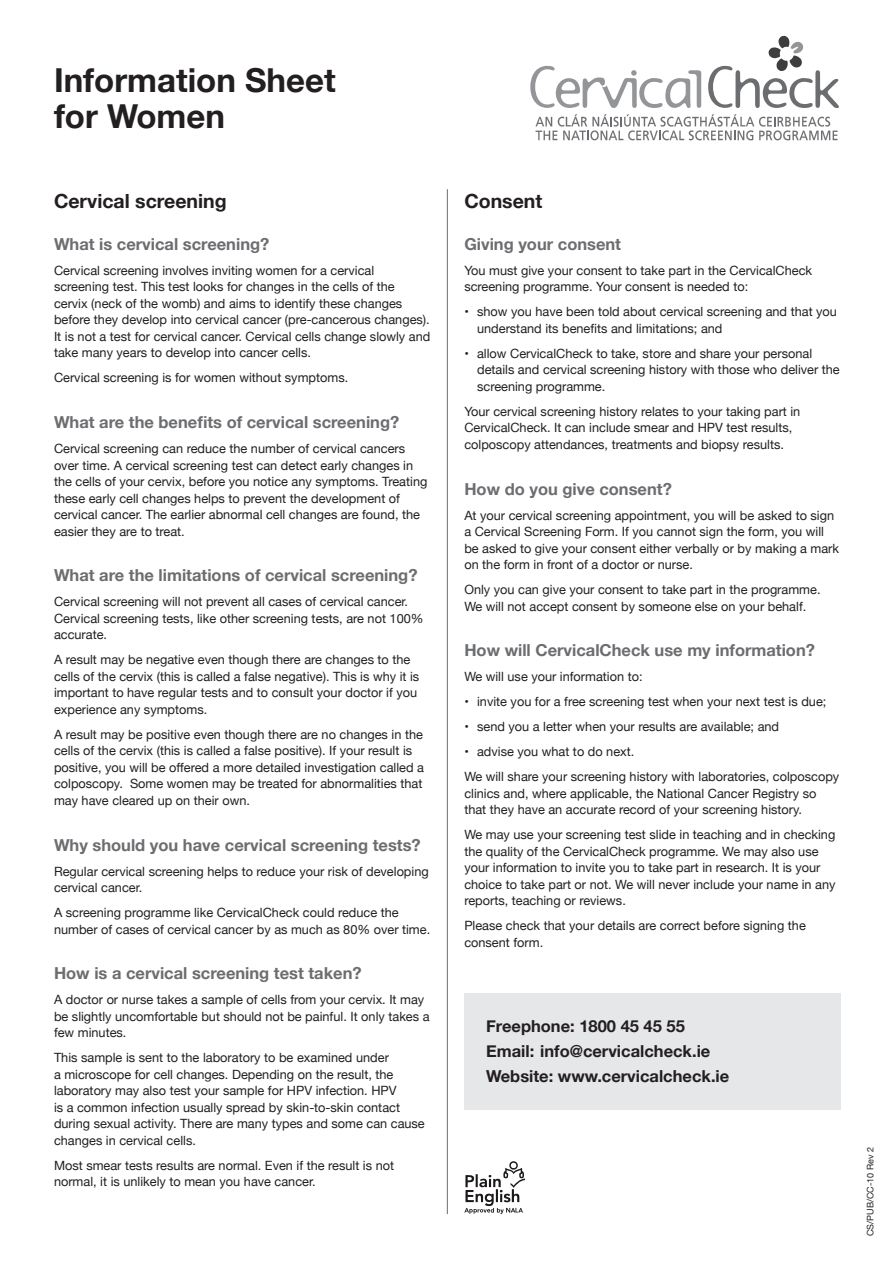
<style>
.page{position:relative;width:893px;height:1263px;background:#fff}
.page>*{position:absolute;margin:0;border:0;box-sizing:border-box;transform-origin:0 0}
.head_1{font:700 33px/36px "Helvetica Neue";color:#231f20}
.head_1-2{font:700 19.5px "Helvetica Neue";color:#231f20}
.head_1-3{font:700 16.5px "Helvetica Neue";color:#6c6d70}
.head_1-4{font:700 16.5px "Helvetica Neue";color:#231f20}
.body_text{font:12.75px/16.5px "Helvetica Neue";color:#231f20}
.bullets{font:12.75px/16.5px "Helvetica Neue";color:#231f20}
.body_text-2{font:9px "Helvetica Neue";color:#231f20}
</style>
<div class="page">
<svg style="left:530px;top:66px;width:171px;height:42px"></svg>
<svg style="left:708px;top:36px;width:131px;height:72px"></svg>
<svg style="left:536px;top:114px;width:301px;height:26px"></svg>
<hr style="left:447px;top:189px;width:1px;height:1025px;background:#6c6d70">
<div style="left:464px;top:994px;width:377px;height:116px;background:#e6e7e9"></div>
<svg style="left:464px;top:1161px;width:61px;height:53px"></svg>
<p class="head_1" style="left:54px;top:63px;width:283px">Information Sheet for Women</p>
<p class="head_1-2" style="left:54px;top:186px;width:174px">Cervical screening</p>
<p class="head_1-3" style="left:54px;top:231px;width:217px">What is cervical screening?</p>
<p class="body_text" style="left:54px;top:263px;width:378px">Cervical screening involves inviting women for a cervical screening test. This test looks for changes in the cells of the cervix (neck of the womb) and aims to identify these changes before they develop into cervical cancer (pre-cancerous changes).<br>It is not a test for cervical cancer. Cervical cells change slowly and take many years to develop into cancer cells.</p>
<p class="body_text" style="left:54px;top:370px;width:296px">Cervical screening is for women without symptoms.</p>
<p class="head_1-3" style="left:54px;top:409px;width:347px">What are the benefits of cervical screening?</p>
<p class="body_text" style="left:54px;top:441px;width:375px">Cervical screening can reduce the number of cervical cancers over time. A cervical screening test can detect early changes in the cells of your cervix, before you notice any symptoms. Treating these early cell changes helps to prevent the development of cervical cancer. The earlier abnormal cell changes are found, the easier they are to treat.</p>
<p class="head_1-3" style="left:54px;top:562px;width:365px">What are the limitations of cervical screening?</p>
<p class="body_text" style="left:54px;top:594px;width:371px">Cervical screening will not prevent all cases of cervical cancer.<br>Cervical screening tests, like other screening tests, are not 100% accurate.</p>
<p class="body_text" style="left:54px;top:652px;width:367px">A result may be negative even though there are changes to the cells of the cervix (this is called a false negative). This is why it is important to have regular tests and to consult your doctor if you experience any symptoms.</p>
<p class="body_text" style="left:54px;top:727px;width:372px">A result may be positive even though there are no changes in the cells of the cervix (this is called a false positive). If your result is positive, you will be offered a more detailed investigation called a colposcopy. Some women may be treated for abnormalities that may have cleared up on their own.</p>
<p class="head_1-3" style="left:54px;top:832px;width:368px">Why should you have cervical screening tests?</p>
<p class="body_text" style="left:54px;top:863px;width:376px">Regular cervical screening helps to reduce your risk of developing cervical cancer.</p>
<p class="body_text" style="left:54px;top:905px;width:378px">A screening programme like CervicalCheck could reduce the number of cases of cervical cancer by as much as 80% over time.</p>
<p class="head_1-3" style="left:54px;top:960px;width:309px">How is a cervical screening test taken?</p>
<p class="body_text" style="left:54px;top:992px;width:377px">A doctor or nurse takes a sample of cells from your cervix. It may be slightly uncomfortable but should not be painful. It only takes a few minutes.</p>
<p class="body_text" style="left:54px;top:1050px;width:372px">This sample is sent to the laboratory to be examined under<br>a microscope for cell changes. Depending on the result, the laboratory may also test your sample for HPV infection. HPV<br>is a common infection usually spread by skin-to-skin contact during sexual activity. There are many types and some can cause changes in cervical cells.</p>
<p class="body_text" style="left:54px;top:1158px;width:342px">Most smear tests results are normal. Even if the result is not normal, it is unlikely to mean you have cancer.</p>
<p class="head_1-2" style="left:464px;top:186px;width:80px">Consent</p>
<p class="head_1-3" style="left:464px;top:231px;width:158px">Giving your consent</p>
<p class="body_text" style="left:464px;top:263px;width:349px">You must give your consent to take part in the CervicalCheck screening programme. Your consent is needed to:</p>
<p class="bullets" style="left:477px;top:304px;width:361px;text-indent:-13px">• show you have been told about cervical screening and that you understand its benefits and limitations; and</p>
<p class="bullets" style="left:477px;top:346px;width:364px;text-indent:-13px">• allow CervicalCheck to take, store and share your personal details and cervical screening history with those who deliver the screening programme.</p>
<p class="body_text" style="left:464px;top:404px;width:338px">Your cervical screening history relates to your taking part in<br>CervicalCheck. It can include smear and HPV test results, colposcopy attendances, treatments and biopsy results.</p>
<p class="head_1-3" style="left:464px;top:476px;width:209px">How do you give consent?</p>
<p class="body_text" style="left:464px;top:507px;width:376px">At your cervical screening appointment, you will be asked to sign a Cervical Screening Form. If you cannot sign the form, you will be asked to give your consent either verbally or by making a mark on the form in front of a doctor or nurse.</p>
<p class="body_text" style="left:464px;top:582px;width:358px">Only you can give your consent to take part in the programme.<br>We will not accept consent by someone else on your behalf.</p>
<p class="head_1-3" style="left:464px;top:637px;width:352px">How will CervicalCheck use my information?</p>
<p class="body_text" style="left:464px;top:669px;width:180px">We will use your information to:</p>
<p class="bullets" style="left:464px;top:694px;width:364px">• invite you for a free screening test when your next test is due;</p>
<p class="bullets" style="left:464px;top:719px;width:316px">• send you a letter when your results are available; and</p>
<p class="bullets" style="left:464px;top:744px;width:172px">• advise you what to do next.</p>
<p class="body_text" style="left:464px;top:769px;width:376px">We will share your screening history with laboratories, colposcopy clinics and, where applicable, the National Cancer Registry so that they have an accurate record of your screening history.</p>
<p class="body_text" style="left:464px;top:827px;width:373px">We may use your screening test slide in teaching and in checking the quality of the CervicalCheck programme. We may also use your information to invite you to take part in research. It is your choice to take part or not. We will never include your name in any reports, teaching or reviews.</p>
<p class="body_text" style="left:464px;top:918px;width:343px">Please check that your details are correct before signing the consent form.</p>
<p class="head_1-4" style="left:486px;top:1013px;width:200px">Freephone: 1800 45 45 55</p>
<p class="head_1-4" style="left:486px;top:1038px;width:226px">Email: info@cervicalcheck.ie</p>
<p class="head_1-4" style="left:486px;top:1063px;width:245px">Website: www.cervicalcheck.ie</p>
<p class="body_text-2" style="left:864px;top:1236px;width:90px;rotate:-90deg">CS/PUB/CC-10 Rev 2</p>
</div>
